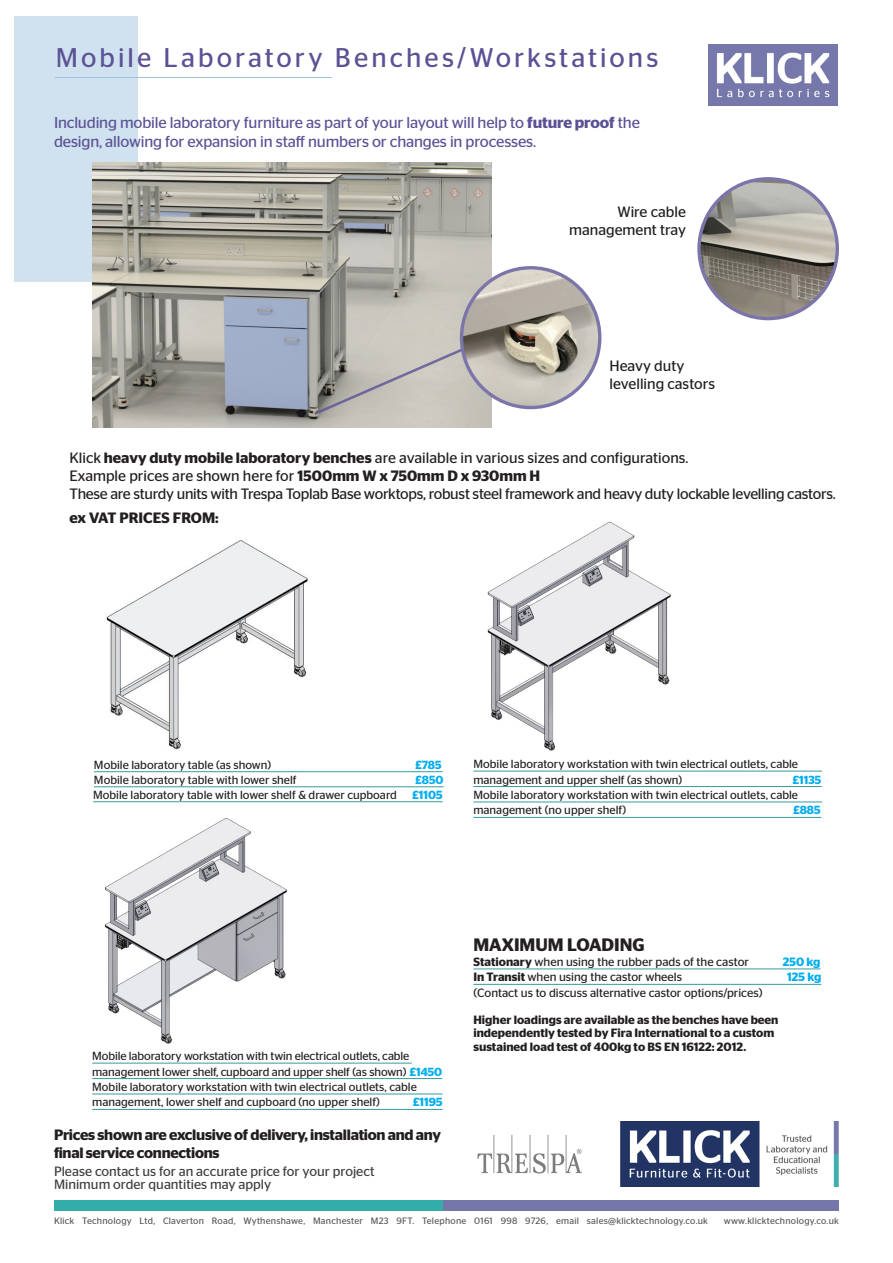
<style>
.page{position:relative;width:893px;height:1263px;background:#fff}
.page>*{position:absolute;margin:0;border:0;box-sizing:border-box;transform-origin:0 0}
.t1{font:27px "Stag Sans";letter-spacing:.115em;color:#5b5295}
.t2{font:600 18px "Stag Sans";color:#231f20}
.t3{font:15.75px/18.9px "Stag Sans";letter-spacing:-.01em;color:#5b5295}
.t4{font:15px/18px "Stag Sans";letter-spacing:-.015em;color:#231f20}
.t5{font:600 15px/18px "Stag Sans";letter-spacing:-.02em;color:#231f20}
.t6{font:600 15px "Stag Sans";color:#231f20}
.t7{font:13.5px/13.5px "Stag Sans";color:#3e3e3f}
.t8{font:600 12px/13.5px "Stag Sans";color:#231f20}
.t9{font:12px "Stag Sans";color:#231f20}
.t10{font:600 12px "Stag Sans";color:#00aeef}
.t11{font:11.7px/15.5px "Stag Sans";color:#231f20}
.t12{font:600 11.7px "Stag Sans";color:#00aeef}
.t13{font:9.3px "Stag Sans";letter-spacing:.025em;color:#57585a}
.s1{font-weight:600}
.s2{font-weight:600;color:#00aeef}
</style>
<div class="page">
<div style="left:14px;top:16px;width:123px;height:265px;background:#d0e2ef"></div>
<hr style="left:56px;top:77px;width:276px;height:1px;background:#9ec3de">
<img style="left:92px;top:162px;width:399px;height:265px">
<svg style="left:314px;top:336px;width:177px;height:79px;background:#b8b5af"></svg>
<img style="left:462px;top:268px;width:138px;height:140px">
<div style="left:460px;top:266px;width:141px;height:143px;border:3px solid #7c75aa;border-radius:50%"></div>
<img style="left:709px;top:44px;width:129px;height:61px">
<img style="left:105px;top:818px;width:182px;height:226px">
<img style="left:487px;top:521px;width:184px;height:230px">
<img style="left:106px;top:540px;width:202px;height:210px">
<hr style="left:94px;top:771px;width:349px;height:1px;background:#359c9f">
<hr style="left:473px;top:771px;width:349px;height:1px;background:#359c9f">
<hr style="left:473px;top:786px;width:349px;height:1px;background:#359c9f">
<hr style="left:473px;top:802px;width:349px;height:1px;background:#359c9f">
<hr style="left:473px;top:817px;width:348px;height:1px;background:#359c9f">
<hr style="left:92px;top:1063px;width:320px;height:1px;background:#359c9f">
<hr style="left:92px;top:1078px;width:350px;height:1px;background:#359c9f">
<hr style="left:92px;top:1093px;width:351px;height:1px;background:#359c9f">
<hr style="left:92px;top:1109px;width:351px;height:1px;background:#359c9f">
<hr style="left:94px;top:786px;width:350px;height:1px;background:#359c9f">
<img style="left:699px;top:179px;width:138px;height:140px">
<div style="left:697px;top:177px;width:142px;height:143px;border:3px solid #7c75aa;border-radius:50%"></div>
<img style="left:477px;top:1134px;width:105px;height:40px">
<hr style="left:93px;top:801px;width:350px;height:1px;background:#359c9f">
<hr style="left:473px;top:968px;width:347px;height:1px;background:#359c9f">
<hr style="left:473px;top:984px;width:348px;height:1px;background:#359c9f">
<img style="left:620px;top:1121px;width:218px;height:65px">
<div style="left:54px;top:1200px;width:395px;height:10px;background:#33adaa"></div>
<div style="left:444px;top:1200px;width:395px;height:10px;background:#7577aa"></div>
<p class="t1" style="left:56px;top:42px;width:604px">Mobile Laboratory Benches/Workstations</p>
<p class="t3" style="left:54px;top:113px;width:587px">Including mobile laboratory furniture as part of your layout will help to <span class="s1">future proof</span> the design, allowing for expansion in staff numbers or changes in processes.</p>
<p class="t4" style="left:569px;top:203px;width:118px;text-align:right">Wire cable management tray</p>
<p class="t4" style="left:609px;top:357px;width:107px">Heavy duty levelling castors</p>
<p class="t4" style="left:69px;top:448px;width:621px">Klick <span class="s1">heavy duty mobile laboratory benches</span> are available in various sizes and configurations.</p>
<p class="t4" style="left:69px;top:466px;width:472px">Example prices are shown here for <span class="s1">1500mm W x 750mm D x 930mm H</span></p>
<p class="t4" style="left:69px;top:484px;width:768px">These are sturdy units with Trespa Toplab Base worktops, robust steel framework and heavy duty lockable levelling castors.</p>
<p class="t6" style="left:69px;top:509px;width:151px">ex VAT PRICES FROM:</p>
<p class="t11" style="left:94px;top:757px;width:179px">Mobile laboratory table (as shown)</p>
<p class="t12" style="left:415px;top:758px;width:28px">£785</p>
<p class="t11" style="left:473px;top:756px;width:326px">Mobile laboratory workstation with twin electrical outlets, cable management and upper shelf (as shown)</p>
<p class="t12" style="left:793px;top:773px;width:30px">£1135</p>
<p class="t11" style="left:473px;top:787px;width:326px">Mobile laboratory workstation with twin electrical outlets, cable management (no upper shelf)</p>
<p class="t11" style="left:94px;top:772px;width:204px">Mobile laboratory table with lower shelf</p>
<p class="t12" style="left:416px;top:773px;width:30px">£850</p>
<p class="t11" style="left:93px;top:787px;width:305px">Mobile laboratory table with lower shelf &amp; drawer cupboard</p>
<p class="t12" style="left:412px;top:788px;width:32px">£1105</p>
<p class="t12" style="left:793px;top:804px;width:29px">£885</p>
<p class="t11" style="left:92px;top:1048px;width:351px">Mobile laboratory workstation with twin electrical outlets, cable management lower shelf, cupboard and upper shelf (as shown) <span class="s2">£1450</span></p>
<p class="t11" style="left:92px;top:1079px;width:326px">Mobile laboratory workstation with twin electrical outlets, cable management, lower shelf and cupboard (no upper shelf)</p>
<p class="t12" style="left:413px;top:1096px;width:31px">£1195</p>
<p class="t5" style="left:54px;top:1126px;width:389px">Prices shown are exclusive of delivery, installation and any final service connections</p>
<p class="t7" style="left:54px;top:1164px;width:322px">Please contact us for an accurate price for your project<br>Minimum order quantities may apply</p>
<p class="t2" style="left:473px;top:934px;width:173px">MAXIMUM LOADING</p>
<p class="t9" style="left:473px;top:955px;width:277px"><span class="s1">Stationary</span> when using the rubber pads of the castor</p>
<p class="t10" style="left:783px;top:955px;width:39px">250 kg</p>
<p class="t9" style="left:473px;top:970px;width:210px"><span class="s1">In Transit</span> when using the castor wheels</p>
<p class="t10" style="left:787px;top:970px;width:36px">125 kg</p>
<p class="t9" style="left:473px;top:986px;width:291px">(Contact us to discuss alternative castor options/prices)</p>
<p class="t8" style="left:473px;top:1013px;width:307px">Higher loadings are available as the benches have been independently tested by Fira International to a custom sustained load test of 400kg to BS EN 16122: 2012.</p>
<p class="t13" style="left:54px;top:1216px;width:655px">Klick Technology Ltd, Claverton Road, Wythenshawe, Manchester M23 9FT. Telephone 0161 998 9726, email sales@klicktechnology.co.uk</p>
<p class="t13" style="left:724px;top:1216px;width:117px">www.klicktechnology.co.uk</p>
</div>
